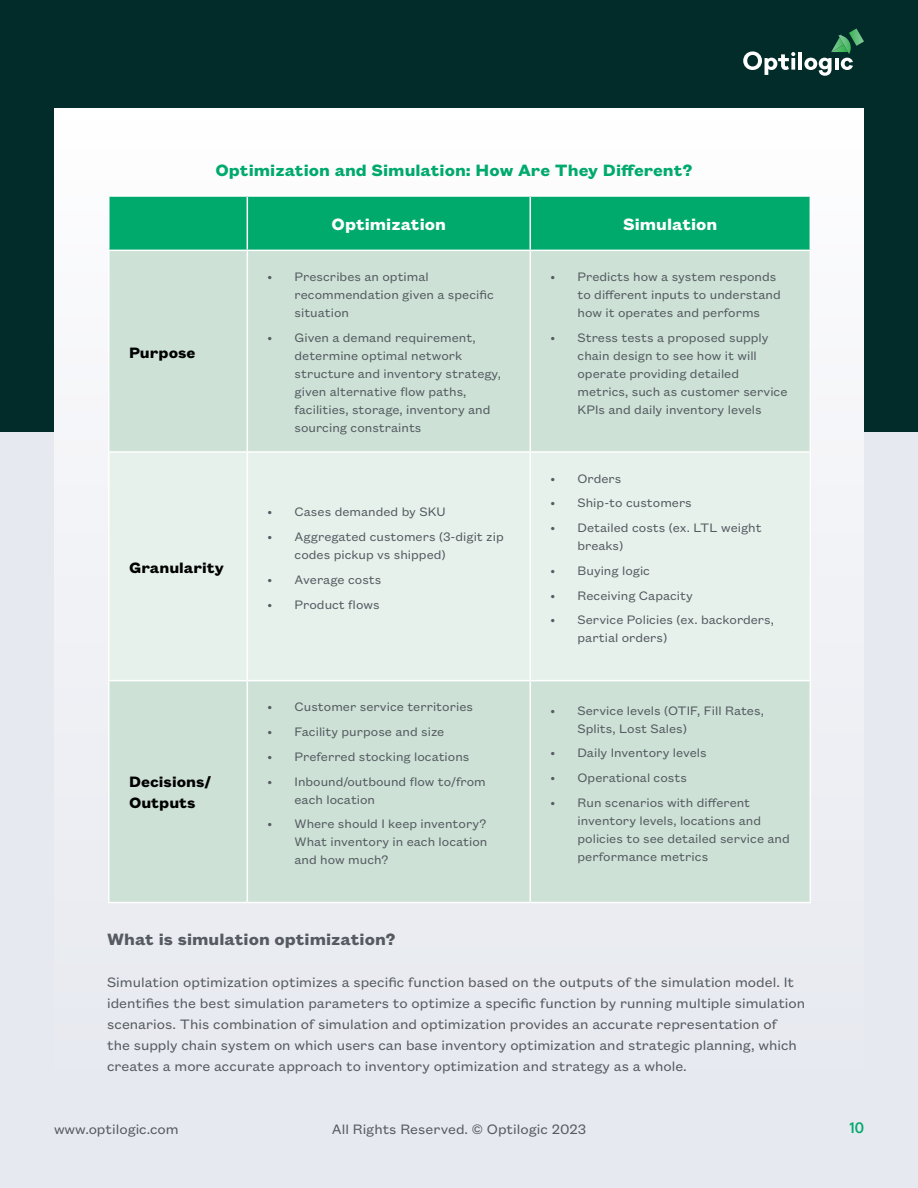
<style>
.page{position:relative;width:918px;height:1188px;background:#e7e9f0}
.page>*{position:absolute;margin:0;border:0;box-sizing:border-box;transform-origin:0 0}
.t1{font:700 18px "Founders Grotesk Text";color:#00aa6c}
.t2{font:700 18px "Founders Grotesk Text";color:#555b61}
.t3{font:700 18px "Founders Grotesk Text";color:#fff}
.t4{font:700 16.5px/21px "Founders Grotesk Text";color:#000}
.t5{font:15px/21px "Founders Grotesk Text";color:#555b61}
.t6{font:500 15px "Danzza";color:#00aa6c}
.t7{font:13.5px/18px "Founders Grotesk Text";color:#555b61}
</style>
<div class="page">
<div style="left:0;top:0;width:918px;height:432px;background:#022c2a"></div>
<svg style="left:743px;top:51px;width:52px;height:24px"></svg>
<hr style="left:798px;top:52px;width:4px;height:18px;background:#fff">
<svg style="left:804px;top:28px;width:60px;height:48px"></svg>
<div style="left:54px;top:108px;width:810px;height:972px;background:linear-gradient(to bottom,#fdfdfe,#e6e9ef)"></div>
<div style="left:110px;top:197px;width:700px;height:53px;background:#00aa6c"></div>
<div style="left:110px;top:251px;width:700px;height:200px;background:#cde1d6"></div>
<svg style="left:110px;top:453px;width:700px;height:227px"></svg>
<div style="left:110px;top:681px;width:700px;height:221px;background:#cde1d6"></div>
<hr style="left:108px;top:195px;width:139px;height:2px;background:#fff">
<hr style="left:108px;top:197px;width:2px;height:53px;background:#fff">
<hr style="left:247px;top:195px;width:283px;height:2px;background:#fff">
<hr style="left:247px;top:197px;width:1px;height:53px;background:#fff">
<hr style="left:530px;top:195px;width:281px;height:2px;background:#fff">
<hr style="left:530px;top:197px;width:1px;height:53px;background:#fff">
<hr style="left:810px;top:197px;width:1px;height:53px;background:#fff">
<hr style="left:108px;top:250px;width:139px;height:1px;background:#fff">
<hr style="left:108px;top:251px;width:2px;height:200px;background:#fff">
<hr style="left:247px;top:250px;width:283px;height:1px;background:#fff">
<hr style="left:247px;top:251px;width:1px;height:200px;background:#fff">
<hr style="left:530px;top:250px;width:281px;height:1px;background:#fff">
<hr style="left:530px;top:251px;width:1px;height:200px;background:#fff">
<hr style="left:810px;top:251px;width:1px;height:200px;background:#fff">
<hr style="left:108px;top:451px;width:139px;height:2px;background:#fff">
<hr style="left:108px;top:453px;width:2px;height:227px;background:#fff">
<hr style="left:247px;top:451px;width:283px;height:2px;background:#fff">
<hr style="left:247px;top:453px;width:1px;height:227px;background:#fff">
<hr style="left:530px;top:451px;width:281px;height:2px;background:#fff">
<hr style="left:530px;top:453px;width:1px;height:227px;background:#fff">
<hr style="left:810px;top:453px;width:1px;height:227px;background:#fff">
<hr style="left:108px;top:680px;width:139px;height:1px;background:#fff">
<hr style="left:108px;top:681px;width:2px;height:221px;background:#fff">
<hr style="left:247px;top:680px;width:283px;height:1px;background:#fff">
<hr style="left:247px;top:681px;width:1px;height:221px;background:#fff">
<hr style="left:530px;top:680px;width:281px;height:1px;background:#fff">
<hr style="left:530px;top:681px;width:1px;height:221px;background:#fff">
<hr style="left:810px;top:681px;width:1px;height:221px;background:#fff">
<hr style="left:108px;top:902px;width:139px;height:1px;background:#fff">
<hr style="left:247px;top:902px;width:283px;height:1px;background:#fff">
<hr style="left:530px;top:902px;width:281px;height:1px;background:#fff">
<h1 class="t1" style="left:216px;top:157px;width:479px">Optimization and Simulation: How Are They Different?</h1>
<p class="t4" style="left:129px;top:341px;width:68px">Purpose</p>
<p class="t4" style="left:129px;top:556px;width:97px">Granularity</p>
<p class="t4" style="left:129px;top:771px;width:84px">Decisions/<br>Outputs</p>
<h1 class="t3" style="left:332px;top:212px;width:116px">Optimization</h1>
<h1 class="t3" style="left:623px;top:212px;width:96px">Simulation</h1>
<p class="t7" style="left:295px;top:267px;width:201px;text-indent:-27px">• Prescribes an optimal recommendation given a specific situation</p>
<p class="t7" style="left:295px;top:327px;width:208px;text-indent:-27px">• Given a demand requirement, determine optimal network structure and inventory strategy, given alternative flow paths, facilities, storage, inventory and sourcing constraints</p>
<p class="t7" style="left:268px;top:502px;width:180px">• Cases demanded by SKU</p>
<p class="t7" style="left:295px;top:527px;width:211px;text-indent:-27px">• Aggregated customers (3-digit zip codes pickup vs shipped)</p>
<p class="t7" style="left:268px;top:570px;width:115px">• Average costs</p>
<p class="t7" style="left:268px;top:594px;width:114px">• Product flows</p>
<p class="t7" style="left:268px;top:697px;width:207px">• Customer service territories</p>
<p class="t7" style="left:268px;top:722px;width:178px">• Facility purpose and size</p>
<p class="t7" style="left:268px;top:746px;width:203px">• Preferred stocking locations</p>
<p class="t7" style="left:295px;top:771px;width:193px;text-indent:-27px">• Inbound/outbound flow to/from each location</p>
<p class="t7" style="left:295px;top:814px;width:194px;text-align:justify;text-indent:-27px">• Where should I keep inventory?<br>What inventory in each location and how much?</p>
<p class="t7" style="left:578px;top:267px;width:205px;text-indent:-27px">• Predicts how a system responds to different inputs to understand how it operates and performs</p>
<p class="t7" style="left:578px;top:327px;width:212px;text-indent:-27px">• Stress tests a proposed supply chain design to see how it will operate providing detailed metrics, such as customer service<br>KPIs and daily inventory levels</p>
<p class="t7" style="left:551px;top:468px;width:72px">• Orders</p>
<p class="t7" style="left:551px;top:493px;width:143px">• Ship-to customers</p>
<p class="t7" style="left:578px;top:518px;width:186px;text-indent:-27px">• Detailed costs (ex. LTL weight breaks)</p>
<p class="t7" style="left:551px;top:561px;width:101px">• Buying logic</p>
<p class="t7" style="left:551px;top:585px;width:144px">• Receiving Capacity</p>
<p class="t7" style="left:578px;top:610px;width:198px;text-indent:-27px">• Service Policies (ex. backorders, partial orders)</p>
<p class="t7" style="left:578px;top:700px;width:188px;text-indent:-27px">• Service levels (OTIF, Fill Rates,<br>Splits, Lost Sales)</p>
<p class="t7" style="left:551px;top:743px;width:158px">• Daily Inventory levels</p>
<p class="t7" style="left:551px;top:768px;width:138px">• Operational costs</p>
<p class="t7" style="left:578px;top:793px;width:214px;text-indent:-27px">• Run scenarios with different inventory levels, locations and policies to see detailed service and performance metrics</p>
<h1 class="t2" style="left:107px;top:927px;width:290px">What is simulation optimization?</h1>
<p class="t5" style="left:107px;top:971px;width:700px">Simulation optimization optimizes a specific function based on the outputs of the simulation model. It identifies the best simulation parameters to optimize a specific function by running multiple simulation scenarios. This combination of simulation and optimization provides an accurate representation of<br>the supply chain system on which users can base inventory optimization and strategic planning, which creates a more accurate approach to inventory optimization and strategy as a whole.</p>
<p class="t5" style="left:54px;top:1118px;width:126px">www.optilogic.com</p>
<p class="t5" style="left:332px;top:1118px;width:256px">All Rights Reserved. © Optilogic 2023</p>
<p class="t6" style="left:849px;top:1119px;width:16px">10</p>
</div>
